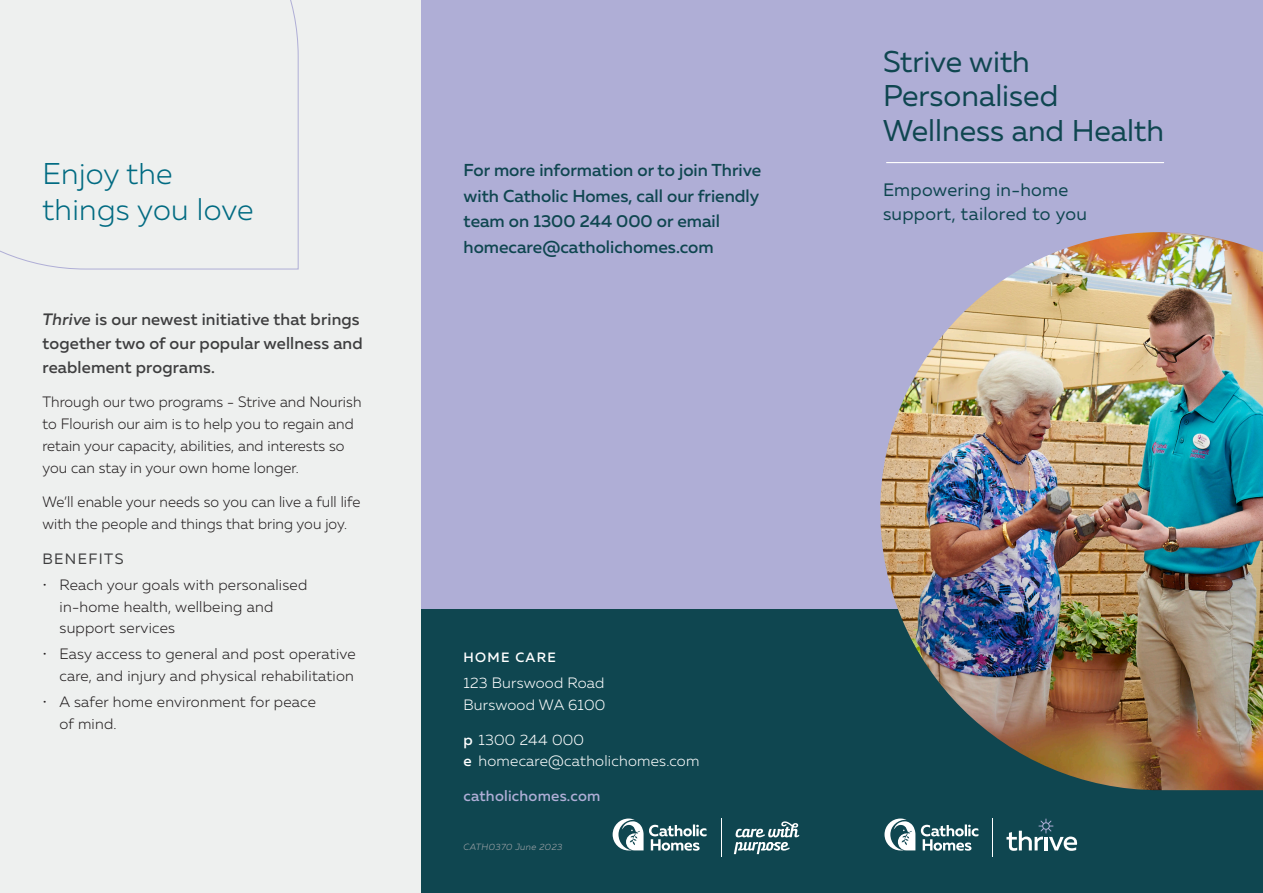
<style>
.page{position:relative;width:1263px;height:893px;background:#fff}
.page>*{position:absolute;margin:0;border:0;box-sizing:border-box;transform-origin:0 0}
.COVER_heading{font:30px/34.5px "Muller";color:#0f4650}
.H1{font:300 30px/36px "Muller";letter-spacing:.01em;color:#016b82}
.COVER_sub_head{font:18px/24px "Muller";letter-spacing:.015em;color:#0f4650}
.t1{font:500 17.25px/25.5px "Muller";color:#0f4650}
.BODY_Intro{font:500 16.5px/24px "Muller";letter-spacing:.01em;color:#3e3e3f}
.BODY{font:300 15px/21.8px "Muller";letter-spacing:.005em;color:#231f20}
.BODY-2{font:300 15px/21.8px "Muller";letter-spacing:.015em;color:#fff}
.BODY-3{font:500 15px "Muller";letter-spacing:.015em;color:#afaed6}
.H3{font:15px "Muller";letter-spacing:.09em;color:#3e3e3f}
.CONTACT_heading{font:500 13.5px "Muller";letter-spacing:.1em;color:#fff}
.t2{font:italic 300 9px "Muller";letter-spacing:.04em;color:#a8a9ad}
.s1{font-style:italic}
.s2{font-weight:500}
</style>
<div class="page">
<div style="left:421px;top:608px;width:842px;height:285px;background:#0f4650"></div>
<div style="left:421px;top:0;width:842px;height:608px;background:#afaed6"></div>
<img style="left:880px;top:232px;width:383px;height:558px">
<div style="left:0;top:0;width:421px;height:893px;background:#eef0ef"></div>
<svg style="left:0;top:0;width:299px;height:270px"></svg>
<hr style="left:886px;top:162px;width:278px;height:1px;background:#fff">
<svg style="left:649px;top:824px;width:57px;height:27px"></svg>
<svg style="left:613px;top:818px;width:30px;height:32px"></svg>
<hr style="left:721px;top:818px;width:1px;height:39px;background:#fff">
<svg style="left:734px;top:821px;width:65px;height:33px"></svg>
<svg style="left:1006px;top:818px;width:72px;height:33px"></svg>
<svg style="left:921px;top:824px;width:57px;height:27px"></svg>
<svg style="left:884px;top:818px;width:31px;height:32px"></svg>
<hr style="left:993px;top:818px;width:1px;height:39px;background:#fff">
<p class="H1" style="left:43px;top:156px;width:213px">Enjoy the things you love</p>
<p class="t1" style="left:463px;top:158px;width:299px">For more information or to join Thrive with Catholic Homes, call our friendly team on 1300 244 000 or email homecare@catholichomes.com</p>
<p class="BODY_Intro" style="left:43px;top:307px;width:322px"><span class="s1">Thrive</span> is our newest initiative that brings together two of our popular wellness and reablement programs.</p>
<p class="BODY" style="left:43px;top:391px;width:320px">Through our two programs - Strive and Nourish to Flourish our aim is to help you to regain and retain your capacity, abilities, and interests so you can stay in your own home longer.</p>
<p class="BODY" style="left:43px;top:491px;width:319px">We’ll enable your needs so you can live a full life with the people and things that bring you joy.</p>
<p class="H3" style="left:43px;top:549px;width:82px">BENEFITS</p>
<p class="BODY" style="left:60px;top:574px;width:249px;text-indent:-17px">• Reach your goals with personalised in-home health, wellbeing and support services</p>
<p class="BODY" style="left:43px;top:643px;width:315px;text-align:right">• Easy access to general and post operative care, and injury and physical rehabilitation</p>
<p class="BODY" style="left:60px;top:691px;width:258px;text-indent:-17px">• A safer home environment for peace of mind.</p>
<p class="CONTACT_heading" style="left:464px;top:649px;width:94px">HOME CARE</p>
<p class="BODY-2" style="left:463px;top:672px;width:143px">123 Burswood Road<br>Burswood WA 6100</p>
<p class="BODY-2" style="left:463px;top:728px;width:237px"><span class="s2">p</span> 1300 244 000<br><span class="s2">e</span> homecare@catholichomes.com</p>
<p class="BODY-3" style="left:463px;top:786px;width:138px">catholichomes.com</p>
<p class="t2" style="left:463px;top:842px;width:100px">CATH0370 June 2023</p>
<p class="COVER_heading" style="left:883px;top:44px;width:283px">Strive with<br>Personalised<br>Wellness and Health</p>
<p class="COVER_sub_head" style="left:883px;top:178px;width:206px">Empowering in-home support, tailored to you</p>
</div>
